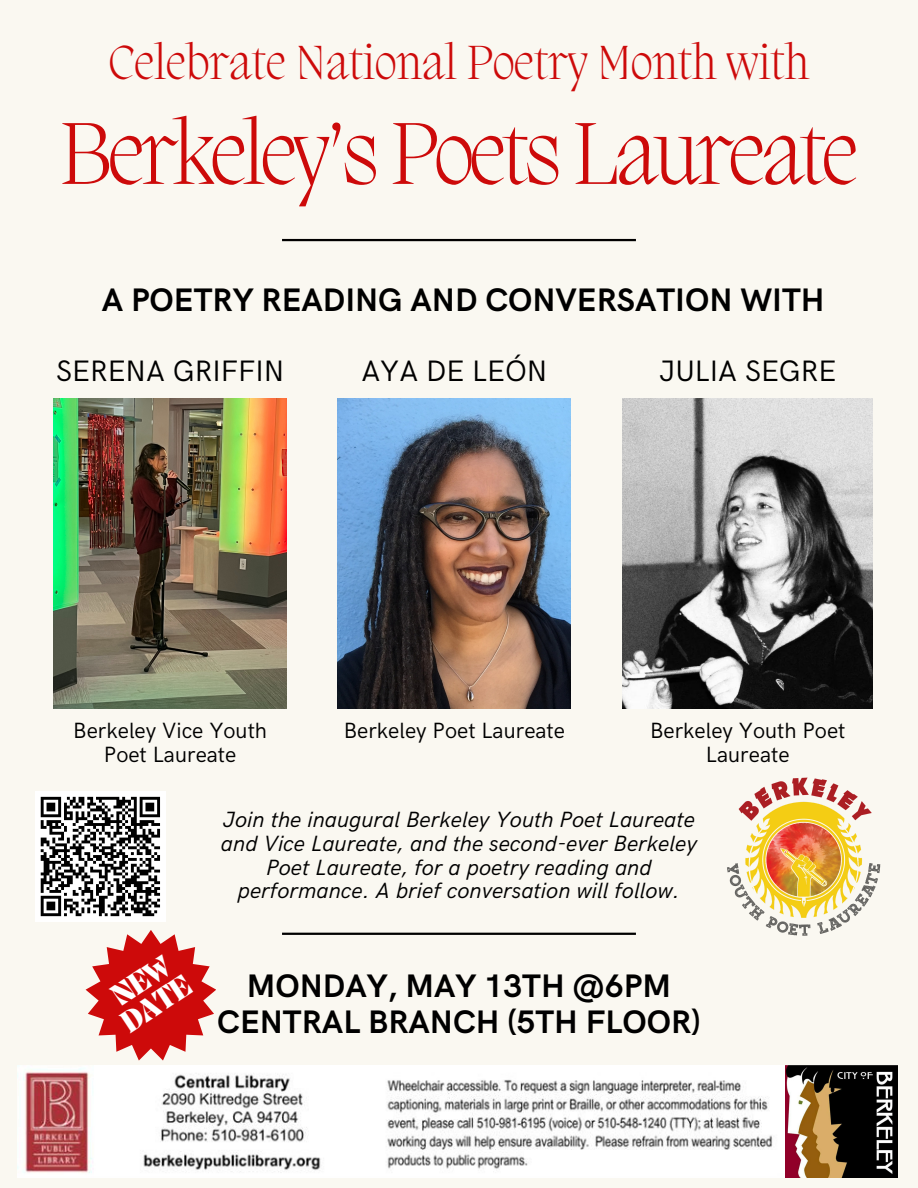
<style>
.page{position:relative;width:918px;height:1188px;background:#faf8f1}
.page>*{position:absolute;margin:0;border:0;box-sizing:border-box;transform-origin:0 0}
.t1{font:200 90px "Migra";letter-spacing:-.04em;color:#cd0a0a}
.t2{font:200 49.2px "Migra";color:#cd0a0a}
.t3{font:700 32.7px "HK Grotesk";color:#000}
.t4{font:800 31.5px/27px "Migra";color:#fff}
.t5{font:29.7px "HK Grotesk";color:#000}
.t6{font:italic 22.2px/23.7px "HK Grotesk";color:#000;text-align:center}
.t7{font:22.2px/23.7px "HK Grotesk";color:#000;text-align:center}
</style>
<div class="page">
<img style="left:18px;top:1065px;width:880px;height:113px">
<hr style="left:282px;top:239px;width:354px;height:2px;background:#000">
<hr style="left:282px;top:933px;width:354px;height:2px;background:#000">
<img style="left:727px;top:777px;width:154px;height:159px">
<img style="left:54px;top:398px;width:233px;height:311px">
<img style="left:622px;top:398px;width:251px;height:310px">
<div style="left:35px;top:791px;width:131px;height:131px;background:#fff"></div>
<svg style="left:40px;top:796px;width:121px;height:121px"></svg>
<img style="left:338px;top:398px;width:233px;height:311px">
<svg style="left:86px;top:930px;width:130px;height:131px"></svg>
<p class="t2" style="left:109px;top:39px;width:702px">Celebrate National Poetry Month with</p>
<p class="t1" style="left:59px;top:111px;width:801px">Berkeley’s Poets Laureate</p>
<p class="t3" style="left:102px;top:282px;width:724px">A POETRY READING AND CONVERSATION WITH</p>
<p class="t5" style="left:56px;top:355px;width:230px">SERENA GRIFFIN</p>
<p class="t5" style="left:361px;top:355px;width:188px">AYA DE LEÓN</p>
<p class="t5" style="left:659px;top:355px;width:179px">JULIA SEGRE</p>
<p class="t7" style="left:73px;top:719px;width:195px">Berkeley Vice Youth<br>Poet Laureate</p>
<p class="t7" style="left:344px;top:719px;width:223px">Berkeley Poet Laureate</p>
<h3 class="t7" style="left:650px;top:719px;width:197px">Berkeley Youth Poet<br>Laureate</h3>
<p class="t4" style="left:103px;top:994px;width:80px;rotate:-34deg">NEW<br>DATE</p>
<p class="t6" style="left:221px;top:809px;width:477px">Join the inaugural Berkeley Youth Poet Laureate and Vice Laureate, and the second-ever Berkeley Poet Laureate, for a poetry reading and performance. A brief conversation will follow.</p>
<p class="t3" style="left:247px;top:967px;width:426px">MONDAY, MAY 13TH @6PM</p>
<h3 class="t3" style="left:217px;top:1003px;width:485px">CENTRAL BRANCH (5TH FLOOR)</h3>
</div>
